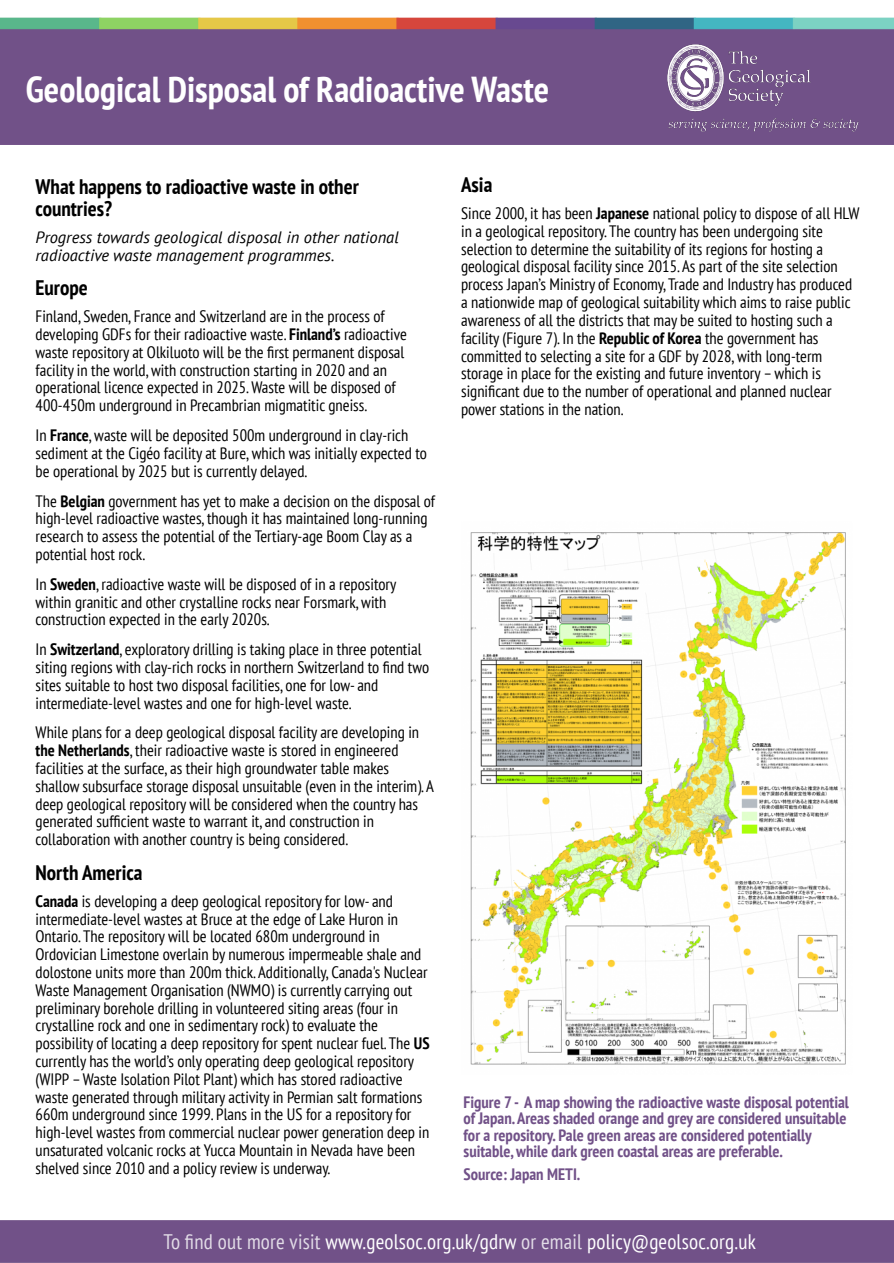
<style>
.page{position:relative;width:894px;height:1263px;background:#fff}
.page>*{position:absolute;margin:0;border:0;box-sizing:border-box;transform-origin:0 0}
.t1{font:700 condensed 36px "PT Sans";color:#fff}
.t2{font:condensed 21px "PT Sans";letter-spacing:.01em;color:#fff}
.t3{font:700 condensed 21px/22.6px "PT Sans";color:#000}
.t4{font:condensed 16.5px/17.9px "PT Sans";color:#000}
.t5{font:700 condensed 16.5px/16.5px "PT Sans";color:#715188}
.t6{font:italic 16.5px/17.9px "PT Sans";color:#000}
.s1{font-weight:700}
.s2{color:#e2dce7}
</style>
<div class="page">
<img style="left:0;top:17px;width:893px;height:1246px">
<img style="left:661px;top:42px;width:201px;height:92px">
<div style="left:0;top:146px;width:893px;height:115px;background:#fff"></div>
<img style="left:461px;top:522px;width:392px;height:553px">
<h1 class="t1" style="left:26px;top:65px;width:525px">Geological Disposal of Radioactive Waste</h1>
<p class="t3" style="left:36px;top:174px;width:325px">What happens to radioactive waste in other countries?</p>
<p class="t6" style="left:36px;top:228px;width:365px">Progress towards geological disposal in other national radioactive waste management programmes.</p>
<p class="t3" style="left:36px;top:276px;width:54px">Europe</p>
<p class="t4" style="left:36px;top:307px;width:373px">Finland, Sweden, France and Switzerland are in the process of developing GDFs for their radioactive waste. <span class="s1">Finland’s</span> radioactive waste repository at Olkiluoto will be the first permanent disposal facility in the world, with construction starting in 2020 and an operational licence expected in 2025.Waste will be disposed of 400-450m underground in Precambrian migmatitic gneiss.</p>
<p class="t4" style="left:36px;top:426px;width:393px">In <span class="s1">France</span>, waste will be deposited 500m underground in clay-rich sediment at the Cigéo facility at Bure, which was initially expected to be operational by 2025 but is currently delayed.</p>
<p class="t4" style="left:36px;top:491px;width:401px">The <span class="s1">Belgian</span> government has yet to make a decision on the disposal of high-level radioactive wastes, though it has maintained long-running research to assess the potential of the Tertiary-age Boom Clay as a potential host rock.</p>
<p class="t4" style="left:36px;top:575px;width:362px">In <span class="s1">Sweden</span>, radioactive waste will be disposed of in a repository within granitic and other crystalline rocks near Forsmark, with construction expected in the early 2020s.</p>
<p class="t4" style="left:36px;top:640px;width:395px">In <span class="s1">Switzerland</span>, exploratory drilling is taking place in three potential siting regions with clay-rich rocks in northern Switzerland to find two sites suitable to host two disposal facilities, one for low- and intermediate-level wastes and one for high-level waste.</p>
<p class="t4" style="left:36px;top:723px;width:400px">While plans for a deep geological disposal facility are developing in <span class="s1">the Netherlands</span>, their radioactive waste is stored in engineered facilities at the surface, as their high groundwater table makes shallow subsurface storage disposal unsuitable (even in the interim). A deep geological repository will be considered when the country has generated sufficient waste to warrant it, and construction in collaboration with another country is being considered.</p>
<p class="t3" style="left:36px;top:861px;width:108px">North America</p>
<p class="t4" style="left:36px;top:892px;width:395px"><span class="s1">Canada</span> is developing a deep geological repository for low- and intermediate-level wastes at Bruce at the edge of Lake Huron in Ontario. The repository will be located 680m underground in Ordovician Limestone overlain by numerous impermeable shale and dolostone units more than 200m thick. Additionally, Canada's Nuclear Waste Management Organisation (NWMO) is currently carrying out preliminary borehole drilling in volunteered siting areas (four in crystalline rock and one in sedimentary rock) to evaluate the possibility of locating a deep repository for spent nuclear fuel. The <span class="s1">US </span>currently has the world’s only operating deep geological repository (WIPP –Waste Isolation Pilot Plant) which has stored radioactive waste generated through military activity in Permian salt formations 660m underground since 1999. Plans in the US for a repository for high-level wastes from commercial nuclear power generation deep in unsaturated volcanic rocks at Yucca Mountain in Nevada have been shelved since 2010 and a policy review is underway.</p>
<p class="t3" style="left:461px;top:173px;width:33px">Asia</p>
<p class="t4" style="left:461px;top:204px;width:400px">Since 2000, it has been <span class="s1">Japanese</span> national policy to dispose of all HLW in a geological repository. The country has been undergoing site selection to determine the suitability of its regions for hosting a geological disposal facility since 2015. As part of the site selection process Japan’s Ministry of Economy, Trade and Industry has produced a nationwide map of geological suitability which aims to raise public awareness of all the districts that may be suited to hosting such a facility (Figure 7). In the <span class="s1">Republic of Korea</span> the government has committed to selecting a site for a GDF by 2028, with long-term storage in place for the existing and future inventory – which is significant due to the number of operational and planned nuclear power stations in the nation.</p>
<p class="t5" style="left:463px;top:1093px;width:387px">Figure 7- A map showing the radioactive waste disposal potential of Japan.Areas shaded orange and grey are considered unsuitable for a repository. Pale green areas are considered potentially suitable, while dark green coastal areas are preferable.</p>
<p class="t5" style="left:463px;top:1165px;width:118px">Source: Japan METI.</p>
<p class="t2" style="left:164px;top:1227px;width:594px"><span class="s2">To find out more visit</span> www.geolsoc.org.uk/gdrw <span class="s2">or email</span> policy@geolsoc.org.uk</p>
</div>
